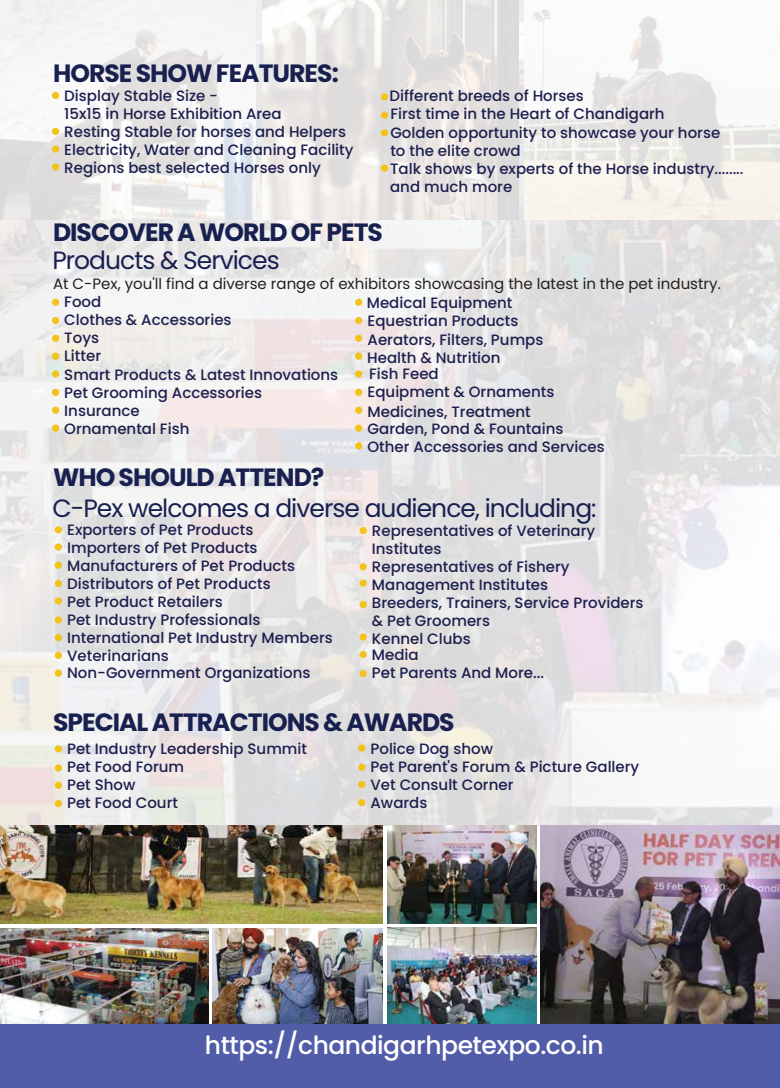
<style>
.page{position:relative;width:780px;height:1088px;background:#fff}
.page>*{position:absolute;margin:0;border:0;box-sizing:border-box;transform-origin:0 0}
.t1{font:700 25px "Poppins";letter-spacing:-.04em;color:#182050}
.t2{font:25px "Poppins";letter-spacing:-.04em;color:#182050}
.t3{font:500 25px "Poppins";letter-spacing:-.02em;color:#fff}
.t4{font:500 15px/18px "Poppins";color:#1d204f}
.t5{font:15px "Poppins";color:#221f1f}
</style>
<div class="page">
<img style="left:0;top:0;width:780px;height:825px">
<img style="left:0;top:0;width:256px;height:219px">
<img style="left:262px;top:0;width:256px;height:219px">
<img style="left:524px;top:0;width:256px;height:219px">
<img style="left:387px;top:825px;width:149px;height:98px">
<img style="left:387px;top:928px;width:149px;height:97px">
<img style="left:540px;top:825px;width:240px;height:225px">
<img style="left:0;top:825px;width:382px;height:98px">
<img style="left:0;top:928px;width:208px;height:97px">
<img style="left:212px;top:928px;width:171px;height:97px">
<div style="left:52px;top:299px;width:7px;height:7px;background:#f1c31c;border-radius:50%"></div>
<div style="left:52px;top:317px;width:7px;height:7px;background:#f1c31c;border-radius:50%"></div>
<div style="left:52px;top:335px;width:7px;height:7px;background:#f1c31c;border-radius:50%"></div>
<div style="left:52px;top:353px;width:7px;height:7px;background:#f1c31c;border-radius:50%"></div>
<div style="left:52px;top:370px;width:7px;height:8px;background:#f1c31c;border-radius:50%"></div>
<div style="left:52px;top:389px;width:7px;height:7px;background:#f1c31c;border-radius:50%"></div>
<div style="left:52px;top:407px;width:7px;height:7px;background:#f1c31c;border-radius:50%"></div>
<div style="left:52px;top:425px;width:7px;height:7px;background:#f1c31c;border-radius:50%"></div>
<div style="left:355px;top:299px;width:7px;height:7px;background:#f1c31c;border-radius:50%"></div>
<div style="left:355px;top:317px;width:7px;height:7px;background:#f1c31c;border-radius:50%"></div>
<div style="left:355px;top:335px;width:7px;height:7px;background:#f1c31c;border-radius:50%"></div>
<div style="left:355px;top:353px;width:7px;height:7px;background:#f1c31c;border-radius:50%"></div>
<div style="left:355px;top:370px;width:7px;height:8px;background:#f1c31c;border-radius:50%"></div>
<div style="left:355px;top:389px;width:7px;height:7px;background:#f1c31c;border-radius:50%"></div>
<div style="left:355px;top:407px;width:7px;height:7px;background:#f1c31c;border-radius:50%"></div>
<div style="left:355px;top:425px;width:7px;height:7px;background:#f1c31c;border-radius:50%"></div>
<div style="left:355px;top:442px;width:7px;height:7px;background:#f1c31c;border-radius:50%"></div>
<div style="left:52px;top:92px;width:7px;height:7px;background:#f1c31c;border-radius:50%"></div>
<div style="left:52px;top:128px;width:7px;height:7px;background:#f1c31c;border-radius:50%"></div>
<div style="left:52px;top:145px;width:7px;height:8px;background:#f1c31c;border-radius:50%"></div>
<div style="left:52px;top:163px;width:7px;height:8px;background:#f1c31c;border-radius:50%"></div>
<div style="left:381px;top:93px;width:7px;height:8px;background:#f1c31c;border-radius:50%"></div>
<div style="left:381px;top:112px;width:7px;height:7px;background:#f1c31c;border-radius:50%"></div>
<div style="left:381px;top:129px;width:7px;height:7px;background:#f1c31c;border-radius:50%"></div>
<div style="left:381px;top:164px;width:7px;height:8px;background:#f1c31c;border-radius:50%"></div>
<div style="left:55px;top:526px;width:7px;height:7px;background:#f1c31c;border-radius:50%"></div>
<div style="left:55px;top:543px;width:7px;height:8px;background:#f1c31c;border-radius:50%"></div>
<div style="left:55px;top:562px;width:7px;height:7px;background:#f1c31c;border-radius:50%"></div>
<div style="left:55px;top:580px;width:7px;height:7px;background:#f1c31c;border-radius:50%"></div>
<div style="left:55px;top:597px;width:7px;height:7px;background:#f1c31c;border-radius:50%"></div>
<div style="left:55px;top:616px;width:7px;height:7px;background:#f1c31c;border-radius:50%"></div>
<div style="left:55px;top:634px;width:7px;height:7px;background:#f1c31c;border-radius:50%"></div>
<div style="left:55px;top:652px;width:7px;height:7px;background:#f1c31c;border-radius:50%"></div>
<div style="left:55px;top:669px;width:7px;height:8px;background:#f1c31c;border-radius:50%"></div>
<div style="left:359px;top:527px;width:8px;height:7px;background:#f1c31c;border-radius:50%"></div>
<div style="left:359px;top:563px;width:8px;height:7px;background:#f1c31c;border-radius:50%"></div>
<div style="left:359px;top:580px;width:8px;height:7px;background:#f1c31c;border-radius:50%"></div>
<div style="left:359px;top:601px;width:8px;height:7px;background:#f1c31c;border-radius:50%"></div>
<div style="left:359px;top:633px;width:8px;height:8px;background:#f1c31c;border-radius:50%"></div>
<div style="left:359px;top:651px;width:8px;height:7px;background:#f1c31c;border-radius:50%"></div>
<div style="left:359px;top:670px;width:8px;height:7px;background:#f1c31c;border-radius:50%"></div>
<div style="left:55px;top:745px;width:7px;height:7px;background:#f1c31c;border-radius:50%"></div>
<div style="left:55px;top:764px;width:7px;height:8px;background:#f1c31c;border-radius:50%"></div>
<div style="left:55px;top:782px;width:7px;height:7px;background:#f1c31c;border-radius:50%"></div>
<div style="left:55px;top:800px;width:7px;height:7px;background:#f1c31c;border-radius:50%"></div>
<div style="left:358px;top:744px;width:7px;height:8px;background:#f1c31c;border-radius:50%"></div>
<div style="left:358px;top:763px;width:7px;height:8px;background:#f1c31c;border-radius:50%"></div>
<div style="left:358px;top:781px;width:7px;height:7px;background:#f1c31c;border-radius:50%"></div>
<div style="left:358px;top:799px;width:7px;height:7px;background:#f1c31c;border-radius:50%"></div>
<div style="left:0;top:1025px;width:779px;height:63px;background:#525da9"></div>
<h1 class="t1" style="left:53px;top:58px;width:287px">HORSE SHOW FEATURES:</h1>
<p class="t4" style="left:64px;top:86px;width:291px">Display Stable Size -<br>15x15 in Horse Exhibition Area<br>Resting Stable for horses and Helpers Electricity, Water and Cleaning Facility Regions best selected Horses only</p>
<p class="t4" style="left:389px;top:87px;width:276px;line-height:17.6px">Different breeds of Horses<br>First time in the Heart of Chandigarh</p>
<p class="t4" style="left:390px;top:124px;width:331px">Golden opportunity to showcase your horse to the elite crowd</p>
<p class="t4" style="left:390px;top:159px;width:355px">Talk shows by experts of the Horse industry........ and much more</p>
<h1 class="t1" style="left:53px;top:217px;width:331px">DISCOVER A WORLD OF PETS</h1>
<h1 class="t2" style="left:52px;top:245px;width:229px">Products &amp; Services</h1>
<p class="t5" style="left:53px;top:275px;width:669px">At C-Pex, you'll find a diverse range of exhibitors showcasing the latest in the pet industry.</p>
<p class="t4" style="left:64px;top:293px;width:169px">Food<br>Clothes &amp; Accessories<br>Toys<br>Litter</p>
<p class="t4" style="left:64px;top:366px;width:275px">Smart Products &amp; Latest Innovations</p>
<p class="t4" style="left:367px;top:294px;width:147px">Medical Equipment</p>
<p class="t4" style="left:367px;top:311px;width:177px;line-height:19px">Equestrian Products<br>Aerators, Filters, Pumps</p>
<p class="t4" style="left:367px;top:383px;width:188px">Equipment &amp; Ornaments</p>
<p class="t4" style="left:367px;top:349px;width:135px">Health &amp; Nutrition</p>
<p class="t4" style="left:369px;top:365px;width:71px">Fish Feed</p>
<p class="t4" style="left:367px;top:403px;width:239px;line-height:17.5px">Medicines, Treatment<br>Garden, Pond &amp; Fountains<br>Other Accessories and Services</p>
<p class="t4" style="left:64px;top:383px;width:199px">Pet Grooming Accessories</p>
<p class="t4" style="left:64px;top:401px;width:127px">Insurance<br>Ornamental Fish</p>
<h1 class="t1" style="left:53px;top:463px;width:273px">WHO SHOULD ATTEND?</h1>
<h1 class="t2" style="left:52px;top:493px;width:545px">C-Pex welcomes a diverse audience, including:</h1>
<p class="t4" style="left:67px;top:521px;width:267px">Exporters of Pet Products<br>Importers of Pet Products<br>Manufacturers of Pet Products<br>Distributors of Pet Products<br>Pet Product Retailers<br>Pet Industry Professionals<br>International Pet Industry Members<br>Veterinarians<br>Non-Government Organizations</p>
<p class="t4" style="left:372px;top:522px;width:273px">Representatives of Veterinary<br>Institutes<br>Representatives of Fishery<br>Management Institutes<br>Breeders, Trainers, Service Providers &amp; Pet Groomers<br>Kennel Clubs</p>
<p class="t4" style="left:372px;top:646px;width:173px">Media<br>Pet Parents And More...</p>
<h1 class="t1" style="left:53px;top:708px;width:403px">SPECIAL ATTRACTIONS &amp; AWARDS</h1>
<p class="t4" style="left:67px;top:739px;width:241px">Pet Industry Leadership Summit<br>Pet Food Forum<br>Pet Show<br>Pet Food Court</p>
<p class="t4" style="left:370px;top:739px;width:270px">Police Dog show<br>Pet Parent's Forum &amp; Picture Gallery<br>Vet Consult Corner<br>Awards</p>
<h1 class="t3" style="left:205px;top:1031px;width:400px">https://chandigarhpetexpo.co.in</h1>
</div>
